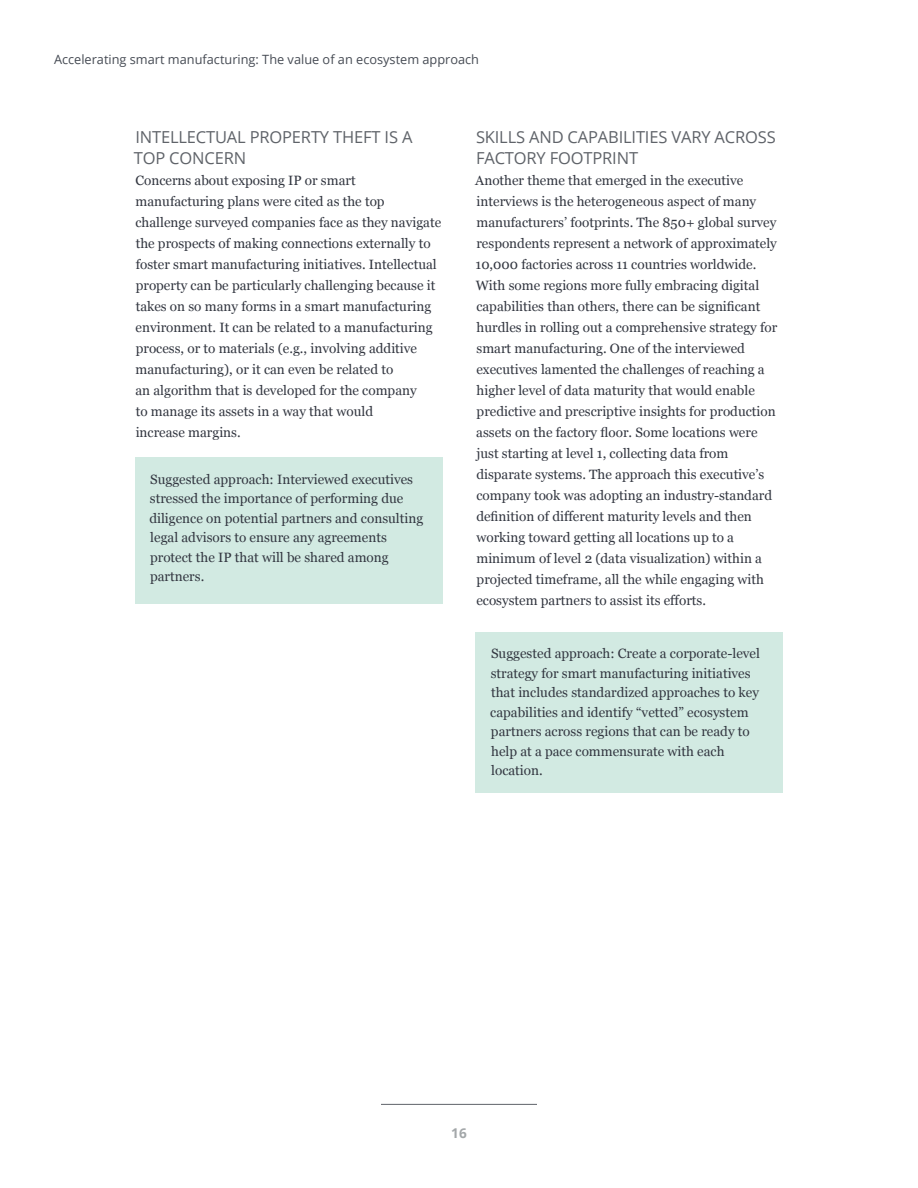
<style>
.page{position:relative;width:918px;height:1188px;background:#fff}
.page>*{position:absolute;margin:0;border:0;box-sizing:border-box;transform-origin:0 0}
.heading3{font:16.5px/21px "Open Sans";letter-spacing:-.01em;color:#5f6369}
.body-copy{font:13.5px/21px "Georgia";color:#323640}
.t1{font:700 13.5px "Open Sans";color:#a3a7a9}
.t2{font:12.75px "Open Sans";color:#464b54}
</style>
<div class="page">
<hr style="left:381px;top:1104px;width:156px;height:1px;background:#5f6369">
<div style="left:135px;top:458px;width:307px;height:146px;background:#d2eae2"></div>
<div style="left:476px;top:633px;width:307px;height:160px;background:#d2eae2"></div>
<p class="t2" style="left:54px;top:50px;width:427px">Accelerating smart manufacturing: The value of an ecosystem approach</p>
<p class="heading3" style="left:134px;top:126px;width:280px">INTELLECTUAL PROPERTY THEFT IS A<br>TOP CONCERN</p>
<p class="body-copy" style="left:135px;top:169px;width:307px">Concerns about exposing IP or smart manufacturing plans were cited as the top challenge surveyed companies face as they navigate the prospects of making connections externally to foster smart manufacturing initiatives. Intellectual property can be particularly challenging because it takes on so many forms in a smart manufacturing environment. It can be related to a manufacturing process, or to materials (e.g., involving additive manufacturing), or it can even be related to<br>an algorithm that is developed for the company<br>to manage its assets in a way that would<br>increase margins.</p>
<p class="body-copy" style="left:149px;top:469px;width:275px;line-height:19.5px">Suggested approach: Interviewed executives stressed the importance of performing due diligence on potential partners and consulting legal advisors to ensure any agreements protect the IP that will be shared among partners.</p>
<p class="heading3" style="left:476px;top:126px;width:301px">SKILLS AND CAPABILITIES VARY ACROSS<br>FACTORY FOOTPRINT</p>
<p class="body-copy" style="left:475px;top:169px;width:304px">Another theme that emerged in the executive interviews is the heterogeneous aspect of many manufacturers’ footprints. The 850+ global survey respondents represent a network of approximately 10,000 factories across 11 countries worldwide.<br>With some regions more fully embracing digital capabilities than others, there can be significant hurdles in rolling out a comprehensive strategy for smart manufacturing. One of the interviewed executives lamented the challenges of reaching a higher level of data maturity that would enable predictive and prescriptive insights for production assets on the factory floor. Some locations were just starting at level 1, collecting data from disparate systems. The approach this executive’s company took was adopting an industry-standard definition of different maturity levels and then working toward getting all locations up to a minimum of level 2 (data visualization) within a projected timeframe, all the while engaging with ecosystem partners to assist its efforts.</p>
<p class="body-copy" style="left:490px;top:643px;width:271px;line-height:19.5px">Suggested approach: Create a corporate-level strategy for smart manufacturing initiatives that includes standardized approaches to key capabilities and identify “vetted” ecosystem partners across regions that can be ready to help at a pace commensurate with each location.</p>
<p class="t1" style="left:451px;top:1123px;width:17px">16</p>
</div>
